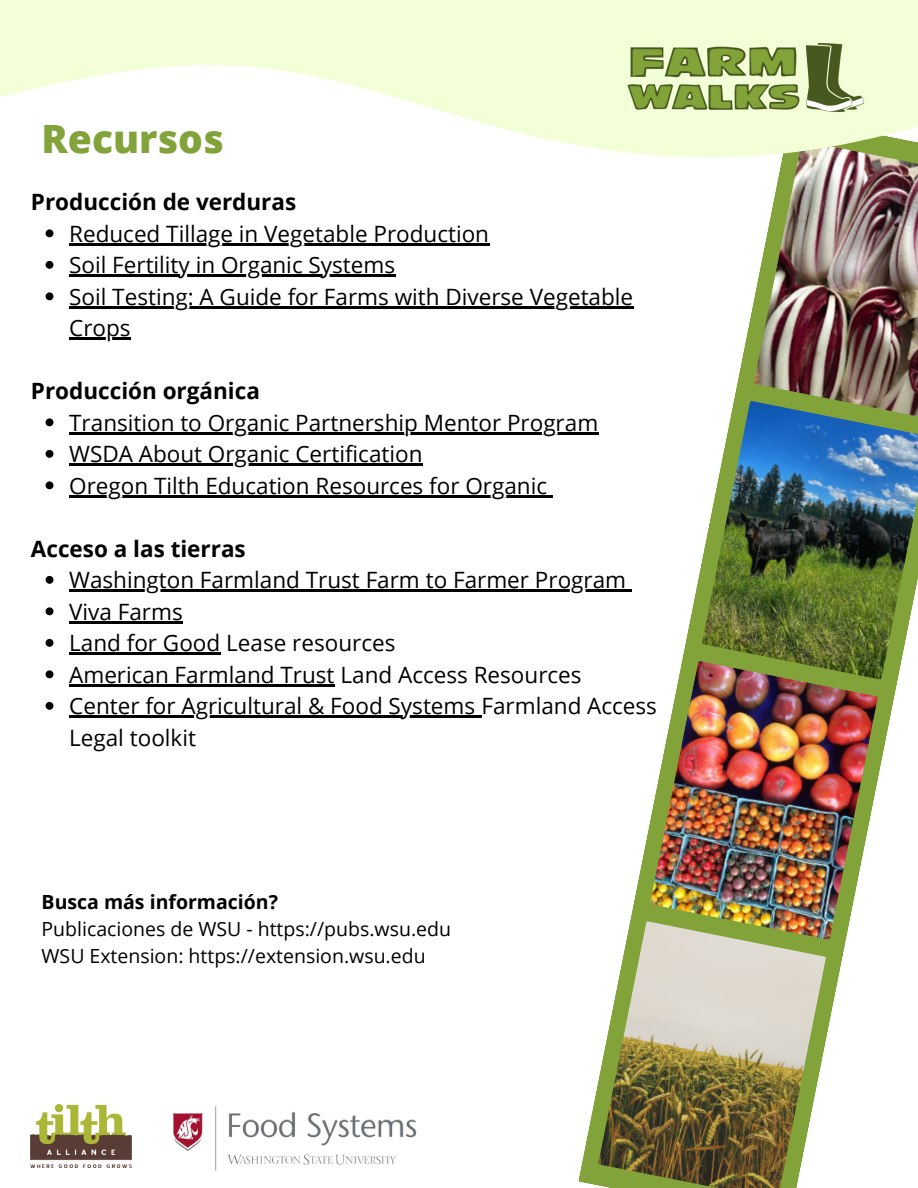
<style>
.page{position:relative;width:918px;height:1188px;background:#fff}
.page>*{position:absolute;margin:0;border:0;box-sizing:border-box;transform-origin:0 0}
.t1{font:800 39px "Open Sans";color:#82a339}
.t2{font:22.5px/31.5px "Open Sans";color:#000}
.t3{font:700 22.5px "Open Sans";color:#000}
.t4{font:19.5px "Open Sans";color:#000}
.t5{font:700 19.5px "Open Sans";color:#000}
</style>
<div class="page">
<svg style="left:46px;top:229px;width:7px;height:8px"></svg>
<hr style="left:69px;top:243px;width:420px;height:2px;background:#000">
<svg style="left:46px;top:261px;width:7px;height:8px"></svg>
<hr style="left:69px;top:274px;width:327px;height:3px;background:#000">
<svg style="left:46px;top:292px;width:7px;height:8px"></svg>
<hr style="left:69px;top:306px;width:565px;height:2px;background:#000">
<hr style="left:69px;top:337px;width:62px;height:3px;background:#000">
<svg style="left:46px;top:418px;width:7px;height:8px"></svg>
<hr style="left:69px;top:432px;width:530px;height:2px;background:#000">
<svg style="left:46px;top:450px;width:7px;height:8px"></svg>
<hr style="left:69px;top:463px;width:354px;height:3px;background:#000">
<svg style="left:46px;top:481px;width:7px;height:8px"></svg>
<hr style="left:69px;top:495px;width:479px;height:2px;background:#000">
<svg style="left:46px;top:576px;width:7px;height:8px"></svg>
<hr style="left:69px;top:589px;width:558px;height:3px;background:#000">
<svg style="left:46px;top:607px;width:7px;height:8px"></svg>
<hr style="left:69px;top:621px;width:114px;height:2px;background:#000">
<svg style="left:46px;top:639px;width:7px;height:8px"></svg>
<hr style="left:69px;top:652px;width:151px;height:3px;background:#000">
<svg style="left:46px;top:670px;width:7px;height:8px"></svg>
<hr style="left:69px;top:684px;width:266px;height:2px;background:#000">
<svg style="left:46px;top:702px;width:7px;height:8px"></svg>
<hr style="left:69px;top:715px;width:407px;height:3px;background:#000">
<svg style="left:476px;top:715px;width:5px;height:3px"></svg>
<svg style="left:578px;top:300px;width:320px;height:886px"></svg>
<img style="left:598px;top:921px;width:228px;height:267px">
<img style="left:650px;top:661px;width:228px;height:279px">
<img style="left:754px;top:189px;width:164px;height:212px">
<img style="left:702px;top:401px;width:216px;height:279px">
<svg style="left:0;top:0;width:918px;height:189px;fill:#f3ffd7"></svg>
<img style="left:622px;top:39px;width:246px;height:78px">
<img style="left:31px;top:1105px;width:100px;height:63px">
<img style="left:172px;top:1106px;width:245px;height:65px">
<p class="t1" style="left:42px;top:112px;width:184px">Recursos</p>
<p class="t3" style="left:31px;top:186px;width:267px">Producción de verduras</p>
<p class="t2" style="left:69px;top:217px;width:421px">Reduced Tillage in Vegetable Production</p>
<p class="t2" style="left:69px;top:249px;width:327px">Soil Fertility in Organic Systems</p>
<p class="t2" style="left:69px;top:280px;width:565px">Soil Testing: A Guide for Farms with Diverse Vegetable<br>Crops</p>
<p class="t3" style="left:31px;top:375px;width:231px">Producción orgánica</p>
<p class="t2" style="left:69px;top:406px;width:531px">Transition to Organic Partnership Mentor Program</p>
<p class="t2" style="left:69px;top:438px;width:355px">WSDA About Organic Certification</p>
<p class="t2" style="left:69px;top:469px;width:479px">Oregon Tilth Education Resources for Organic</p>
<p class="t3" style="left:31px;top:533px;width:216px">Acceso a las tierras</p>
<p class="t2" style="left:69px;top:564px;width:558px">Washington Farmland Trust Farm to Farmer Program</p>
<p class="t2" style="left:69px;top:595px;width:115px">Viva Farms</p>
<p class="t2" style="left:69px;top:627px;width:328px">Land for Good Lease resources</p>
<p class="t2" style="left:69px;top:658px;width:514px">American Farmland Trust Land Access Resources</p>
<p class="t2" style="left:69px;top:690px;width:589px">Center for Agricultural &amp; Food Systems Farmland Access<br>Legal toolkit</p>
<p class="t5" style="left:42px;top:888px;width:238px">Busca más información?</p>
<p class="t4" style="left:42px;top:915px;width:411px">Publicaciones de WSU - https://pubs.wsu.edu</p>
<p class="t4" style="left:42px;top:942px;width:386px">WSU Extension: https://extension.wsu.edu</p>
</div>
